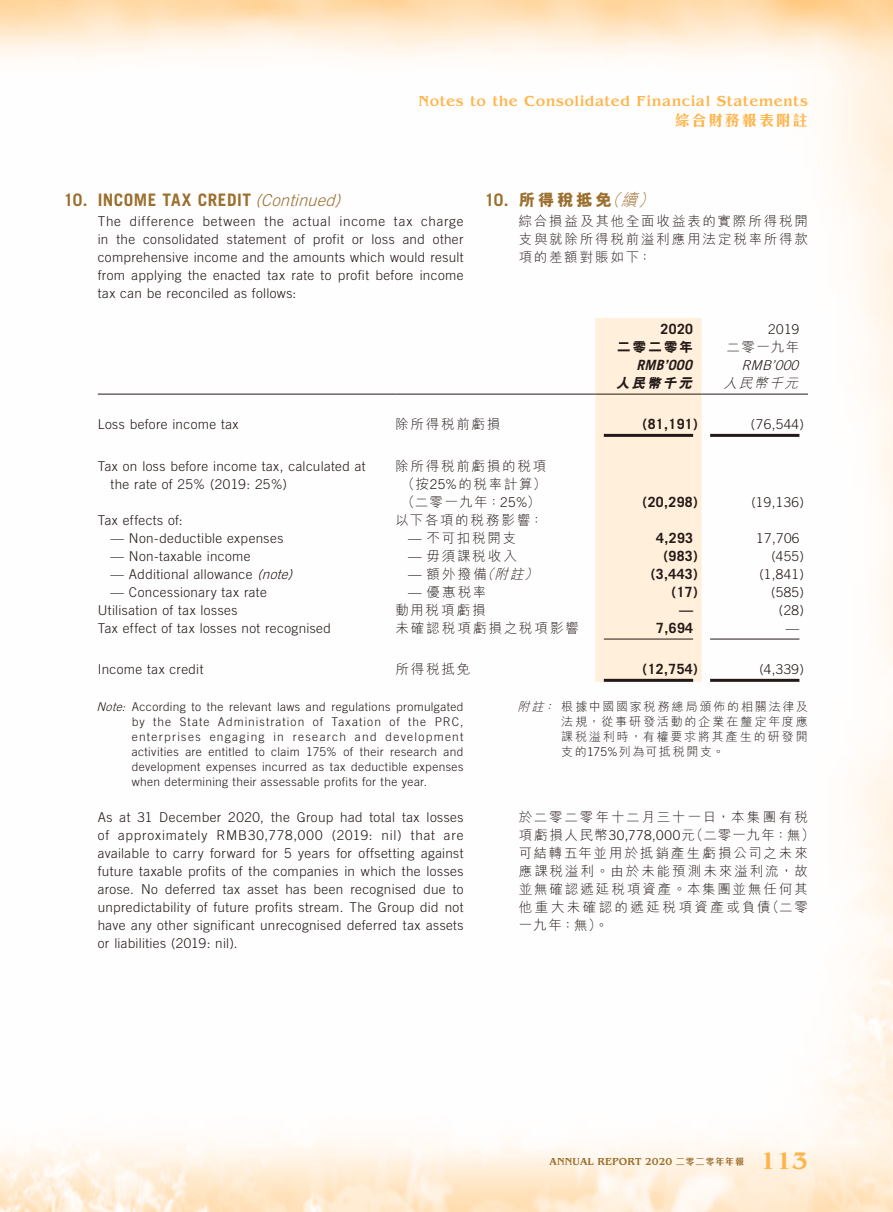
<style>
.page{position:relative;width:893px;height:1212px;background:#fff}
.page>*{position:absolute;margin:0;border:0;box-sizing:border-box;transform-origin:0 0}
.t1{font:500 24.75px "Benguiat Std";color:#ffb449}
.t2{font:700 17.25px "Trade Gothic LT Std";letter-spacing:.025em;color:#9b6f2d}
.t3{font:800 16.5px "M Hei HK";letter-spacing:.16em;color:#9b6f2d}
.t4{font:500 15px "Benguiat Std";letter-spacing:.04em;color:#ffb449}
.t5{font:700 15px "C Hei 3 HK";letter-spacing:.125em;color:#ffb449}
.t6{font:700 14.1px "Trade Gothic LT Std";letter-spacing:.03em;color:#231916}
.t7{font:italic 700 14.1px "Trade Gothic LT Std";color:#231916}
.t8{font:300 13.5px/18px "Trade Gothic LT Std";letter-spacing:.03em;color:#231916;text-align:justify}
.t9{font:300 13.5px/18px "M Hei HK";letter-spacing:.135em;color:#231916;text-align:center}
.t10{font:italic 300 13.5px "Trade Gothic LT Std";color:#231916}
.t11{font:800 13.5px "M Hei HK";letter-spacing:.155em;color:#231916}
.t12{font:italic 800 13.5px "M Hei HK";color:#231916}
.t13{font:italic 300 13.5px "M Hei HK";color:#231916}
.t14{font:300 12px/15px "Trade Gothic LT Std";letter-spacing:.03em;color:#231916;text-align:justify}
.t15{font:300 12px/15px "M Hei HK";letter-spacing:.155em;color:#231916;text-align:justify}
.t16{font:500 10.5px "Benguiat Std";letter-spacing:.01em;color:#9b6f2d}
.s1{font-weight:300;font-style:italic;font-size:16.5px}
.s2{font-family:"Trade Gothic LT Std";font-weight:700;font-size:17.25px}
.s3{font-weight:300;font-style:italic}
.s4{font-family:"Trade Gothic LT Std"}
.s5{font-style:italic}
.s6{font-family:"C Hei 3 HK";font-weight:700;font-size:9px}
</style>
<div class="page">
<img style="left:1px;top:0;width:892px;height:1212px">
<div style="left:595px;top:318px;width:107px;height:364px;background:#ffefdb"></div>
<hr style="left:98px;top:394px;width:297px;height:1px;background:#231916">
<hr style="left:395px;top:394px;width:200px;height:1px;background:#231916">
<hr style="left:595px;top:394px;width:107px;height:1px;background:#231916">
<hr style="left:702px;top:394px;width:106px;height:1px;background:#231916">
<hr style="left:604px;top:434px;width:89px;height:3px;background:#231916">
<hr style="left:710px;top:434px;width:89px;height:3px;background:#231916">
<hr style="left:604px;top:639px;width:89px;height:1px;background:#231916">
<hr style="left:710px;top:639px;width:89px;height:1px;background:#231916">
<hr style="left:604px;top:679px;width:89px;height:3px;background:#231916">
<hr style="left:710px;top:679px;width:89px;height:3px;background:#231916">
<p class="t4" style="left:418px;top:93px;width:391px">Notes to the Consolidated Financial Statements</p>
<p class="t5" style="left:675px;top:112px;width:135px">綜合財務報表附註</p>
<p class="t2" style="left:64px;top:189px;width:283px">10. INCOME TAX CREDIT <span class="s1">(Continued)</span></p>
<p class="t8" style="left:98px;top:212px;width:367px">The difference between the actual income tax charge in the consolidated statement of profit or loss and other comprehensive income and the amounts which would result from applying the enacted tax rate to profit before income tax can be reconciled as follows:</p>
<p class="t3" style="left:485px;top:192px;width:175px"><span class="s2">10.</span> 所得稅抵免<span class="s3">（續）</span></p>
<p class="t9" style="left:519px;top:212px;width:291px;text-align:justify">綜合損益及其他全面收益表的實際所得稅開支與就除所得稅前溢利應用法定稅率所得款項的差額對賬如下：</p>
<p class="t6" style="left:661px;top:321px;width:34px">2020</p>
<p class="t8" style="left:768px;top:320px;width:33px">2019</p>
<p class="t11" style="left:617px;top:340px;width:77px">二零二零年</p>
<p class="t9" style="left:727px;top:338px;width:74px">二零一九年</p>
<p class="t7" style="left:636px;top:357px;width:61px">RMB’000</p>
<p class="t10" style="left:741px;top:357px;width:62px">RMB’000</p>
<p class="t12" style="left:616px;top:376px;width:80px">人民幣千元</p>
<p class="t13" style="left:723px;top:376px;width:80px">人民幣千元</p>
<p class="t8" style="left:98px;top:415px;width:142px">Loss before income tax</p>
<p class="t9" style="left:395px;top:415px;width:106px">除所得稅前虧損</p>
<p class="t6" style="left:643px;top:415px;width:57px">(81,191)</p>
<p class="t8" style="left:751px;top:415px;width:54px">(76,544)</p>
<p class="t8" style="left:111px;top:457px;width:256px;text-indent:-13px">Tax on loss before income tax, calculated at the rate of 25% (2019: 25%)</p>
<p class="t9" style="left:395px;top:457px;width:152px">除所得稅前虧損的稅項（按<span class="s4">25%</span>的稅率計算）（二零一九年：<span class="s4">25%</span>）</p>
<p class="t6" style="left:643px;top:493px;width:57px">(20,298)</p>
<p class="t8" style="left:751px;top:493px;width:54px">(19,136)</p>
<p class="t8" style="left:98px;top:511px;width:86px">Tax effects of:</p>
<p class="t9" style="left:395px;top:511px;width:149px">以下各項的稅務影響：</p>
<p class="t8" style="left:111px;top:529px;width:174px">— Non-deductible expenses</p>
<p class="t9" style="left:408px;top:529px;width:109px"><span class="s4">—</span> 不可扣稅開支</p>
<p class="t6" style="left:656px;top:529px;width:38px">4,293</p>
<p class="t8" style="left:756px;top:529px;width:45px">17,706</p>
<p class="t8" style="left:111px;top:547px;width:142px">— Non-taxable income</p>
<p class="t9" style="left:408px;top:547px;width:110px"><span class="s4">—</span> 毋須課稅收入</p>
<p class="t6" style="left:663px;top:547px;width:36px">(983)</p>
<p class="t8" style="left:771px;top:547px;width:34px">(455)</p>
<p class="t8" style="left:111px;top:565px;width:187px">— Additional allowance <span class="s5">(note)</span></p>
<p class="t9" style="left:408px;top:565px;width:134px"><span class="s4">—</span> 額外撥備<span class="s5">（附註）</span></p>
<p class="t6" style="left:651px;top:565px;width:48px">(3,443)</p>
<p class="t8" style="left:759px;top:565px;width:46px">(1,841)</p>
<p class="t8" style="left:111px;top:583px;width:158px">— Concessionary tax rate</p>
<p class="t9" style="left:408px;top:583px;width:80px"><span class="s4">—</span> 優惠稅率</p>
<p class="t6" style="left:672px;top:583px;width:28px">(17)</p>
<p class="t8" style="left:771px;top:583px;width:34px">(585)</p>
<p class="t8" style="left:98px;top:601px;width:141px">Utilisation of tax losses</p>
<p class="t9" style="left:395px;top:601px;width:92px">動用稅項虧損</p>
<p class="t6" style="left:679px;top:601px;width:16px">—</p>
<p class="t8" style="left:779px;top:601px;width:26px">(28)</p>
<p class="t8" style="left:98px;top:619px;width:235px">Tax effect of tax losses not recognised</p>
<p class="t9" style="left:395px;top:619px;width:185px">未確認稅項虧損之稅項影響</p>
<p class="t6" style="left:656px;top:619px;width:38px">7,694</p>
<p class="t8" style="left:786px;top:619px;width:15px">—</p>
<p class="t8" style="left:98px;top:660px;width:107px">Income tax credit</p>
<p class="t9" style="left:395px;top:659px;width:76px">所得稅抵免</p>
<p class="t6" style="left:643px;top:660px;width:57px">(12,754)</p>
<p class="t8" style="left:759px;top:660px;width:46px">(4,339)</p>
<p class="t14" style="left:132px;top:699px;width:333px;text-indent:-35px"><span class="s5">Note:</span> According to the relevant laws and regulations promulgated by the State Administration of Taxation of the PRC, enterprises engaging in research and development activities are entitled to claim 175% of their research and development expenses incurred as tax deductible expenses when determining their assessable profits for the year.</p>
<p class="t8" style="left:98px;top:808px;width:367px">As at 31 December 2020, the Group had total tax losses of approximately RMB30,778,000 (2019: nil) that are available to carry forward for 5 years for offsetting against future taxable profits of the companies in which the losses arose. No deferred tax asset has been recognised due to unpredictability of future profits stream. The Group did not have any other significant unrecognised deferred tax assets or liabilities (2019: nil).</p>
<p class="t15" style="left:561px;top:699px;width:248px;text-indent:-44px"><span class="s5">附註：</span>根據中國國家稅務總局頒佈的相關法律及法規，從事研發活動的企業在釐定年度應課稅溢利時，有權要求將其產生的研發開支的<span class="s4">175%</span>列為可抵稅開支。</p>
<p class="t9" style="left:519px;top:808px;width:297px;text-align:left">於二零二零年十二月三十一日，本集團有稅項虧損人民幣<span class="s4">30,778,000</span>元（二零一九年：無）可結轉五年並用於抵銷產生虧損公司之未來應課稅溢利。由於未能預測未來溢利流，故並無確認遞延稅項資產。本集團並無任何其他重大未確認的遞延稅項資產或負債（二零一九年：無）。</p>
<p class="t16" style="left:550px;top:1156px;width:196px">ANNUAL REPORT 2020 <span class="s6">二零二零年年報</span></p>
<h1 class="t1" style="left:760px;top:1146px;width:50px">113</h1>
</div>
